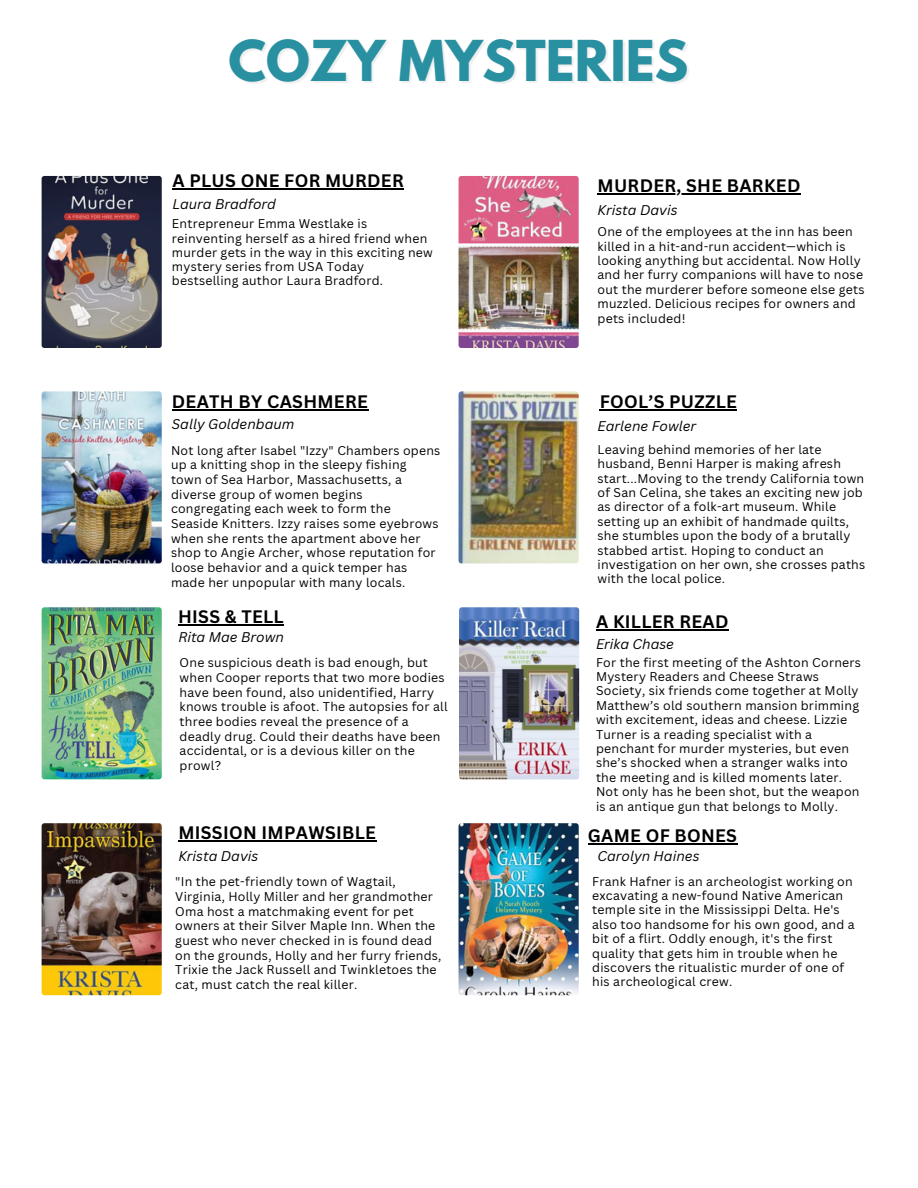
<style>
.page{position:relative;width:918px;height:1188px;background:#fff}
.page>*{position:absolute;margin:0;border:0;box-sizing:border-box;transform-origin:0 0}
.t1{font:700 49.95px "League Spartan";color:#2990a2}
.t2{font:700 17.55px "Canva Sans";letter-spacing:.015em;color:#000}
.t3{font:italic 13.65px "Canva Sans";color:#000}
.t4{font:12.3px/14.4px "Canva Sans";letter-spacing:.02em;color:#000}
</style>
<div class="page">
<img style="left:42px;top:176px;width:120px;height:172px;border-radius:3px">
<img style="left:459px;top:607px;width:120px;height:172px;border-radius:3px">
<img style="left:42px;top:391px;width:120px;height:172px;border-radius:3px">
<img style="left:459px;top:391px;width:120px;height:172px;border-radius:3px">
<img style="left:459px;top:823px;width:120px;height:172px;border-radius:3px">
<img style="left:42px;top:607px;width:120px;height:172px;border-radius:3px">
<img style="left:459px;top:176px;width:120px;height:172px;border-radius:3px">
<img style="left:42px;top:823px;width:120px;height:172px;border-radius:3px">
<hr style="left:172px;top:188px;width:232px;height:2px;background:#000">
<hr style="left:596px;top:629px;width:133px;height:1px;background:#000">
<hr style="left:598px;top:193px;width:203px;height:1px;background:#000">
<hr style="left:172px;top:409px;width:196px;height:1px;background:#000">
<hr style="left:600px;top:409px;width:137px;height:1px;background:#000">
<hr style="left:588px;top:843px;width:149px;height:2px;background:#000">
<hr style="left:178px;top:625px;width:106px;height:1px;background:#000">
<hr style="left:178px;top:841px;width:198px;height:1px;background:#000">
<h2 class="t1" style="left:229px;top:36px;width:461px">COZY MYSTERIES</h2>
<h2 class="t2" style="left:172px;top:169px;width:233px">A PLUS ONE FOR MURDER</h2>
<p class="t3" style="left:172px;top:195px;width:105px">Laura Bradford</p>
<p class="t2" style="left:598px;top:173px;width:204px">MURDER, SHE BARKED</p>
<p class="t3" style="left:598px;top:200px;width:81px">Krista Davis</p>
<p class="t4" style="left:172px;top:217px;width:262px">Entrepreneur Emma Westlake is reinventing herself as a hired friend when murder gets in the way in this exciting new mystery series from USA Today bestselling author Laura Bradford.</p>
<p class="t4" style="left:598px;top:224px;width:268px">One of the employees at the inn has been killed in a hit-and-run accident—which is looking anything but accidental. Now Holly and her furry companions will have to nose out the murderer before someone else gets muzzled. Delicious recipes for owners and pets included!</p>
<p class="t2" style="left:172px;top:389px;width:197px">DEATH BY CASHMERE</p>
<h2 class="t3" style="left:172px;top:415px;width:124px">Sally Goldenbaum</h2>
<p class="t2" style="left:600px;top:389px;width:139px">FOOL’S PUZZLE</p>
<p class="t3" style="left:598px;top:417px;width:100px">Earlene Fowler</p>
<h2 class="t4" style="left:171px;top:442px;width:271px">Not long after Isabel "Izzy" Chambers opens up a knitting shop in the sleepy fishing town of Sea Harbor, Massachusetts, a diverse group of women begins congregating each week to form the Seaside Knitters. Izzy raises some eyebrows when she rents the apartment above her shop to Angie Archer, whose reputation for loose behavior and a quick temper has made her unpopular with many locals.</h2>
<p class="t4" style="left:598px;top:442px;width:269px">Leaving behind memories of her late husband, Benni Harper is making afresh start...Moving to the trendy California town of San Celina, she takes an exciting new job as director of a folk-art museum. While setting up an exhibit of handmade quilts, she stumbles upon the body of a brutally stabbed artist. Hoping to conduct an investigation on her own, she crosses paths with the local police.</p>
<p class="t2" style="left:178px;top:605px;width:107px">HISS &amp; TELL</p>
<p class="t3" style="left:178px;top:628px;width:107px">Rita Mae Brown</p>
<p class="t2" style="left:596px;top:609px;width:134px">A KILLER READ</p>
<h2 class="t3" style="left:596px;top:634px;width:80px">Erika Chase</h2>
<p class="t4" style="left:180px;top:655px;width:270px">One suspicious death is bad enough, but when Cooper reports that two more bodies have been found, also unidentified, Harry knows trouble is afoot. The autopsies for all three bodies reveal the presence of a deadly drug. Could their deaths have been accidental, or is a devious killer on the prowl?</p>
<h2 class="t4" style="left:596px;top:655px;width:267px">For the first meeting of the Ashton Corners Mystery Readers and Cheese Straws Society, six friends come together at Molly Matthew’s old southern mansion brimming with excitement, ideas and cheese. Lizzie Turner is a reading specialist with a penchant for murder mysteries, but even she’s shocked when a stranger walks into the meeting and is killed moments later.<br>Not only has he been shot, but the weapon is an antique gun that belongs to Molly.</h2>
<p class="t2" style="left:178px;top:821px;width:199px">MISSION IMPAWSIBLE</p>
<p class="t3" style="left:178px;top:847px;width:81px">Krista Davis</p>
<h2 class="t2" style="left:588px;top:824px;width:151px">GAME OF BONES</h2>
<p class="t3" style="left:598px;top:847px;width:104px">Carolyn Haines</p>
<p class="t4" style="left:175px;top:874px;width:268px">"In the pet-friendly town of Wagtail, Virginia, Holly Miller and her grandmother Oma host a matchmaking event for pet owners at their Silver Maple Inn. When the guest who never checked in is found dead on the grounds, Holly and her furry friends, Trixie the Jack Russell and Twinkletoes the cat, must catch the real killer.</p>
<p class="t4" style="left:592px;top:874px;width:264px">Frank Hafner is an archeologist working on excavating a new-found Native American temple site in the Mississippi Delta. He's also too handsome for his own good, and a bit of a flirt. Oddly enough, it's the first quality that gets him in trouble when he discovers the ritualistic murder of one of his archeological crew.</p>
</div>
